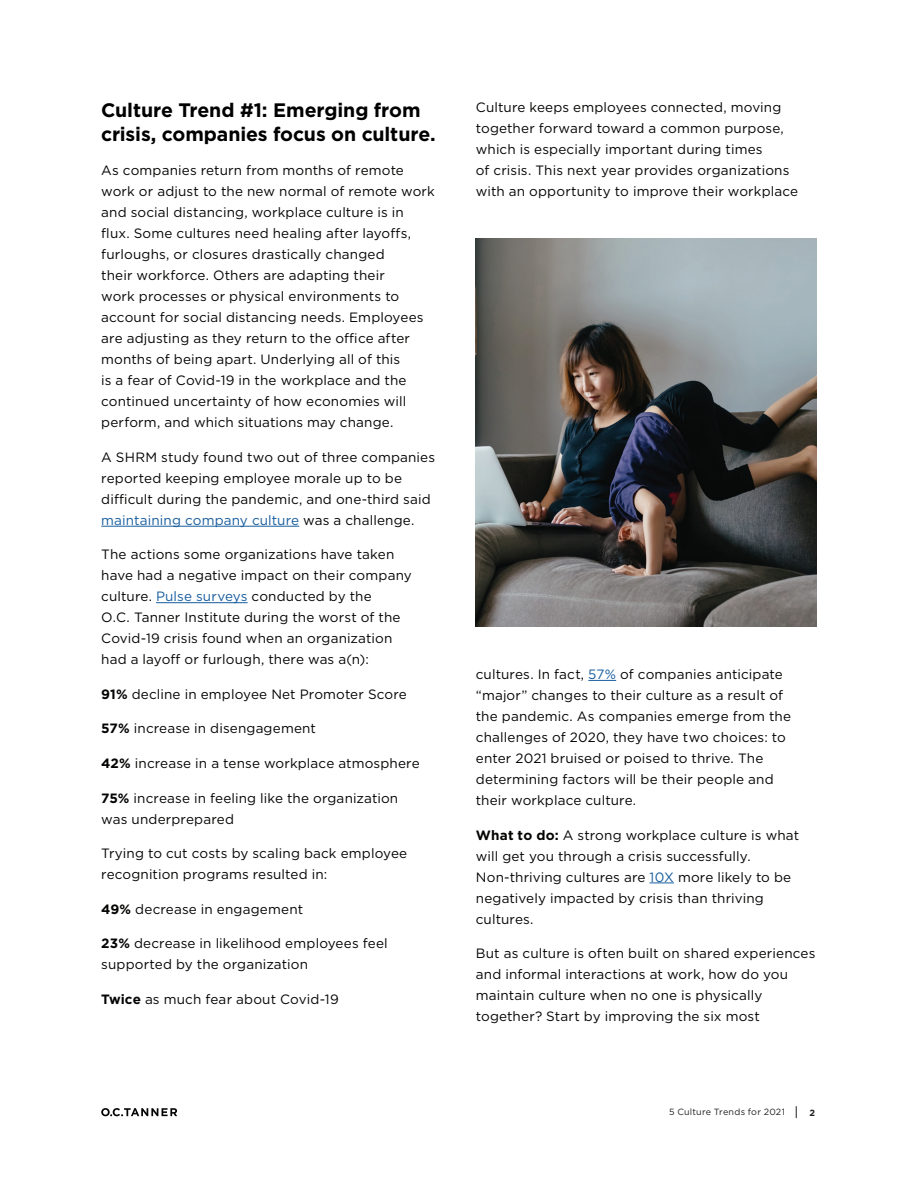
<style>
.page{position:relative;width:918px;height:1188px;background:#fff}
.page>*{position:absolute;margin:0;border:0;box-sizing:border-box;transform-origin:0 0}
.t1{font:700 19.5px/24px "Gotham";letter-spacing:-.005em;color:#000}
.t2{font:13.5px/21px "Gotham";letter-spacing:.01em;color:#040503}
.t3{font:9px "Gotham";letter-spacing:.025em;color:#231f20}
.t4{font:700 9px "Gotham";color:#231f20}
.s1{color:#175d9e}
.s2{font-weight:700}
</style>
<div class="page">
<svg style="left:796px;top:1106px;width:1px;height:12px"></svg>
<svg style="left:101px;top:1108px;width:76px;height:8px"></svg>
<hr style="left:101px;top:526px;width:198px;height:1px;background:#175d9e">
<hr style="left:156px;top:602px;width:92px;height:1px;background:#175d9e">
<svg style="left:588px;top:680px;width:28px;height:1px"></svg>
<svg style="left:650px;top:883px;width:24px;height:1px"></svg>
<img style="left:476px;top:238px;width:341px;height:388px">
<h1 class="t1" style="left:101px;top:98px;width:336px">Culture Trend #1: Emerging from crisis, companies focus on culture.</h1>
<p class="t2" style="left:101px;top:160px;width:335px">As companies return from months of remote work or adjust to the new normal of remote work and social distancing, workplace culture is in flux. Some cultures need healing after layoffs, furloughs, or closures drastically changed<br>their workforce. Others are adapting their<br>work processes or physical environments to account for social distancing needs. Employees are adjusting as they return to the office after months of being apart. Underlying all of this<br>is a fear of Covid-19 in the workplace and the continued uncertainty of how economies will perform, and which situations may change.</p>
<p class="t2" style="left:101px;top:446px;width:335px">A SHRM study found two out of three companies reported keeping employee morale up to be difficult during the pandemic, and one-third said <span class="s1">maintaining company culture</span> was a challenge.</p>
<p class="t2" style="left:101px;top:544px;width:312px">The actions some organizations have taken have had a negative impact on their company culture. <span class="s1">Pulse surveys</span> conducted by the<br>O.C. Tanner Institute during the worst of the Covid-19 crisis found when an organization had a layoff or furlough, there was a(n):</p>
<p class="t2" style="left:101px;top:683px;width:307px"><span class="s2">91%</span> decline in employee Net Promoter Score</p>
<p class="t2" style="left:101px;top:718px;width:216px"><span class="s2">57%</span> increase in disengagement</p>
<p class="t2" style="left:101px;top:752px;width:320px"><span class="s2">42%</span> increase in a tense workplace atmosphere</p>
<p class="t2" style="left:101px;top:787px;width:299px"><span class="s2">75%</span> increase in feeling like the organization was underprepared</p>
<p class="t2" style="left:101px;top:842px;width:308px">Trying to cut costs by scaling back employee recognition programs resulted in:</p>
<p class="t2" style="left:101px;top:898px;width:203px"><span class="s2">49%</span> decrease in engagement</p>
<p class="t2" style="left:101px;top:932px;width:288px"><span class="s2">23%</span> decrease in likelihood employees feel supported by the organization</p>
<p class="t2" style="left:101px;top:988px;width:239px"><span class="s2">Twice</span> as much fear about Covid-19</p>
<p class="t2" style="left:476px;top:96px;width:324px">Culture keeps employees connected, moving together forward toward a common purpose, which is especially important during times<br>of crisis. This next year provides organizations with an opportunity to improve their workplace</p>
<p class="t2" style="left:476px;top:664px;width:317px">cultures. In fact, <span class="s1">57%</span> of companies anticipate “major” changes to their culture as a result of the pandemic. As companies emerge from the challenges of 2020, they have two choices: to enter 2021 bruised or poised to thrive. The determining factors will be their people and their workplace culture.</p>
<p class="t2" style="left:476px;top:824px;width:325px"><span class="s2">What to do:</span> A strong workplace culture is what will get you through a crisis successfully.<br>Non-thriving cultures are <span class="s1">10X</span> more likely to be negatively impacted by crisis than thriving cultures.</p>
<p class="t2" style="left:476px;top:943px;width:341px">But as culture is often built on shared experiences and informal interactions at work, how do you maintain culture when no one is physically together? Start by improving the six most</p>
<p class="t3" style="left:669px;top:1106px;width:117px">5 Culture Trends for 2021</p>
<p class="t4" style="left:809px;top:1107px;width:7px">2</p>
</div>
